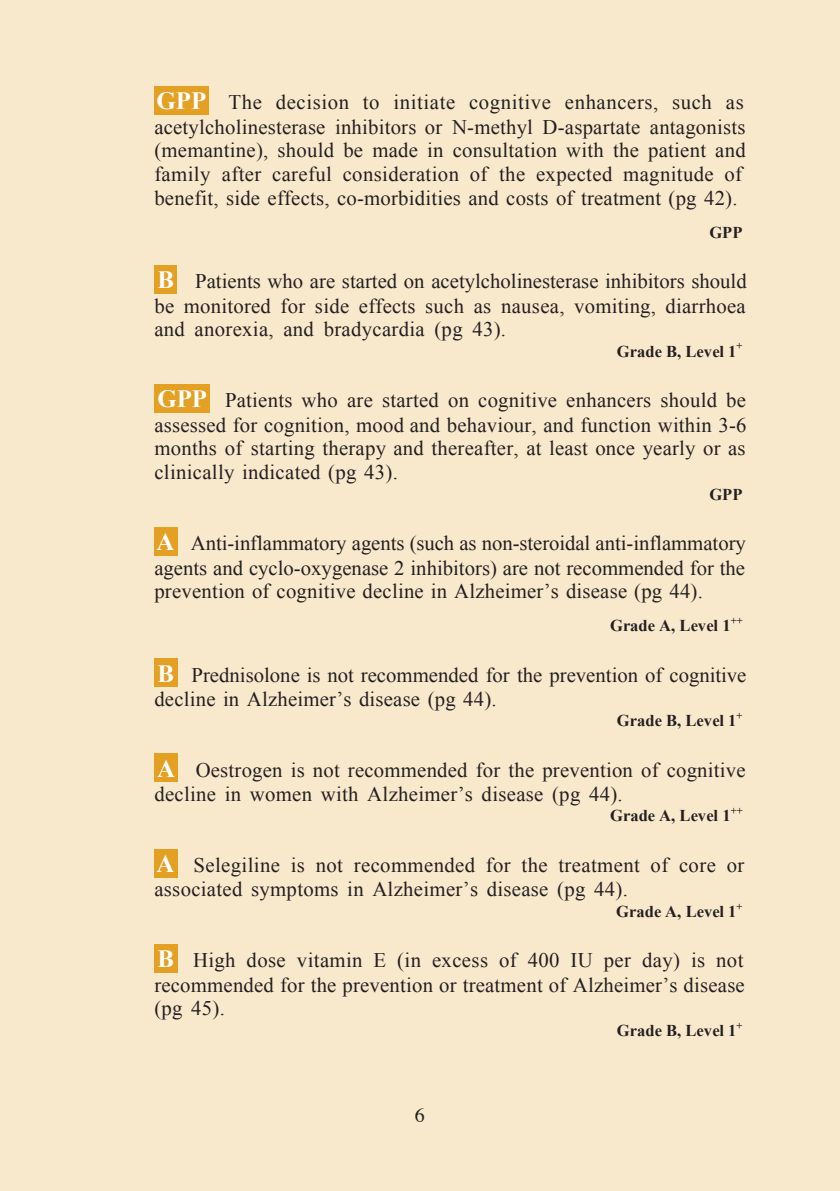
<style>
.page{position:relative;width:840px;height:1191px;background:#fff}
.page>*{position:absolute;margin:0;border:0;box-sizing:border-box;transform-origin:0 0}
.t1{font:20.8px/24px "Times New Roman";letter-spacing:.01em;color:#231f20}
.t2{font:20px "Times";color:#231f20}
.t3{font:700 16.6px "Times New Roman";letter-spacing:.005em;color:#231f20}
.s1{font-weight:700;font-size:24.8px;color:#fff}
</style>
<div class="page">
<div style="left:0;top:0;width:839px;height:1191px;background:#f9e9cc"></div>
<div style="left:154px;top:86px;width:55px;height:28px;background:#e3a023"></div>
<div style="left:154px;top:265px;width:23px;height:29px;background:#e3a023"></div>
<div style="left:154px;top:384px;width:55px;height:28px;background:#e3a023"></div>
<div style="left:154px;top:527px;width:23px;height:28px;background:#e3a023"></div>
<div style="left:154px;top:658px;width:23px;height:29px;background:#e3a023"></div>
<div style="left:154px;top:753px;width:23px;height:29px;background:#e3a023"></div>
<div style="left:154px;top:848px;width:23px;height:29px;background:#e3a023"></div>
<div style="left:154px;top:944px;width:23px;height:28px;background:#e3a023"></div>
<p class="t1" style="left:154px;top:90px;width:592px"><span class="s1">GPP</span> The decision to initiate cognitive enhancers, such as acetylcholinesterase inhibitors or N-methyl D-aspartate antagonists (memantine), should be made in consultation with the patient and family after careful consideration of the expected magnitude of benefit, side effects, co-morbidities and costs of treatment (pg 42).</p>
<p class="t3" style="left:709px;top:221px;width:35px">GPP</p>
<p class="t1" style="left:154px;top:269px;width:593px;text-align:justify"><span class="s1">B</span> Patients who are started on acetylcholinesterase inhibitors should be monitored for side effects such as nausea, vomiting, diarrhoea and anorexia, and bradycardia (pg 43).</p>
<p class="t3" style="left:616px;top:339px;width:127px">Grade B, Level 1<sup>+</sup></p>
<p class="t1" style="left:154px;top:388px;width:593px;text-align:justify"><span class="s1">GPP</span> Patients who are started on cognitive enhancers should be assessed for cognition, mood and behaviour, and function within 3-6 months of starting therapy and thereafter, at least once yearly or as clinically indicated (pg 43).</p>
<p class="t3" style="left:709px;top:482px;width:35px">GPP</p>
<p class="t1" style="left:154px;top:531px;width:592px;text-align:justify"><span class="s1">A</span> Anti-inflammatory agents (such as non-steroidal anti-inflammatory agents and cyclo-oxygenase 2 inhibitors) are not recommended for the prevention of cognitive decline in Alzheimer’s disease (pg 44).</p>
<p class="t3" style="left:609px;top:614px;width:134px">Grade A, Level 1<sup>++</sup></p>
<p class="t1" style="left:154px;top:662px;width:593px"><span class="s1">B</span> Prednisolone is not recommended for the prevention of cognitive decline in Alzheimer’s disease (pg 44).</p>
<p class="t3" style="left:616px;top:709px;width:127px">Grade B, Level 1<sup>+</sup></p>
<p class="t1" style="left:154px;top:757px;width:592px"><span class="s1">A</span> Oestrogen is not recommended for the prevention of cognitive decline in women with Alzheimer’s disease (pg 44).</p>
<p class="t3" style="left:609px;top:804px;width:134px">Grade A, Level 1<sup>++</sup></p>
<p class="t1" style="left:154px;top:852px;width:591px;line-height:24.6px"><span class="s1">A</span> Selegiline is not recommended for the treatment of core or associated symptoms in Alzheimer’s disease (pg 44).</p>
<p class="t3" style="left:615px;top:899px;width:128px">Grade A, Level 1<sup>+</sup></p>
<p class="t1" style="left:154px;top:947px;width:591px"><span class="s1">B</span> High dose vitamin E (in excess of 400 IU per day) is not recommended for the prevention or treatment of Alzheimer’s disease</p>
<p class="t3" style="left:616px;top:1018px;width:127px">Grade B, Level 1<sup>+</sup></p>
<p class="t1" style="left:154px;top:996px;width:72px">(pg 45).</p>
<p class="t2" style="left:415px;top:1096px;width:11px">6</p>
</div>
